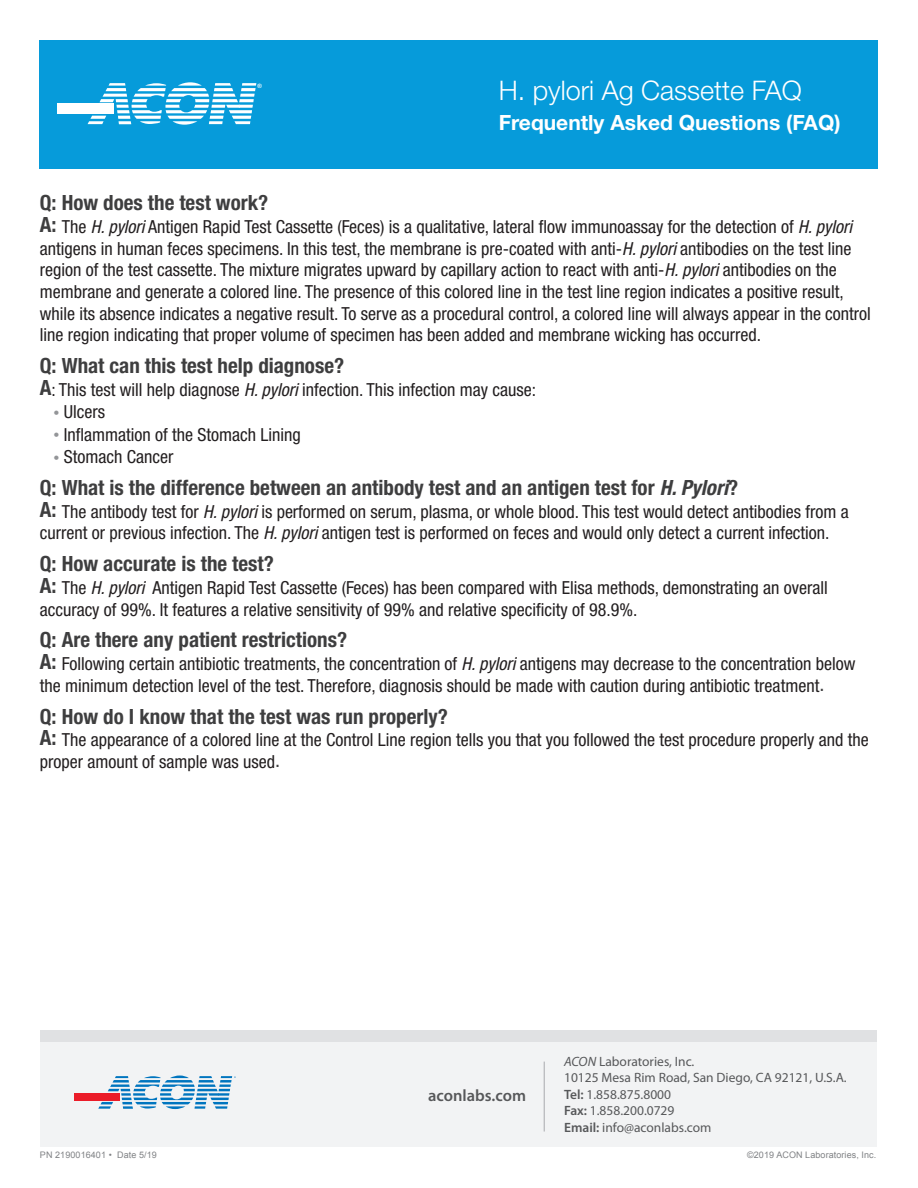
<style>
.page{position:relative;width:918px;height:1188px;background:#fff}
.page>*{position:absolute;margin:0;border:0;box-sizing:border-box;transform-origin:0 0}
.t1{font:300 27px "Helvetica Neue LT Std";color:#fff}
.t2{font:700 condensed 21px "Helvetica Neue LT Std";color:#3e3e3f}
.t3{font:700 21px "Helvetica Neue LT Std";color:#fff}
.t4{font:condensed 18px/21.6px "Helvetica Neue LT Std";color:#231f20}
.t5{font:600 16.5px "Myriad Pro";color:#57585a}
.t6{font:13.5px/16.5px "Myriad Pro";color:#57585a}
.t7{font:9px "Arial";letter-spacing:.01em;color:#808285}
.t8{font:700 6px "Arial";color:#fff}
.s1{font-weight:700;font-size:21px;color:#3e3e3f}
.s2{font-style:italic}
.s3{font-weight:500;font-size:12px;color:#939598}
.s4{font-size:21px;color:#3e3e3f}
.s5{font-weight:600}
</style>
<div class="page">
<div style="left:39px;top:40px;width:839px;height:129px;background:#069bda"></div>
<div style="left:40px;top:1030px;width:837px;height:117px;background:#f2f3f4"></div>
<div style="left:40px;top:1030px;width:837px;height:12px;background:#dcdddf"></div>
<hr style="left:544px;top:1062px;width:1px;height:70px;background:#a8a9ad">
<div style="left:74px;top:1093px;width:45px;height:8px;background:#eb1c28"></div>
<svg style="left:98px;top:1076px;width:138px;height:33px"></svg>
<svg style="left:88px;top:82px;width:168px;height:43px"></svg>
<div style="left:57px;top:104px;width:57px;height:10px;background:#fff"></div>
<p class="t8" style="left:258px;top:81px;width:6px">®</p>
<h1 class="t1" style="left:499px;top:74px;width:305px">H. pylori Ag Cassette FAQ</h1>
<p class="t3" style="left:499px;top:109px;width:343px">Frequently Asked Questions (FAQ)</p>
<p class="t2" style="left:40px;top:190px;width:230px">Q: How does the test work?</p>
<p class="t4" style="left:40px;top:216px;width:833px"><span class="s1">A:</span> The <span class="s2">H. pylori</span> Antigen Rapid Test Cassette (Feces) is a qualitative, lateral flow immunoassay for the detection of <span class="s2">H. pylori </span>antigens in human feces specimens. In this test, the membrane is pre-coated with anti-<span class="s2">H. pylori</span> antibodies on the test line region of the test cassette. The mixture migrates upward by capillary action to react with anti-<span class="s2">H. pylori</span> antibodies on the membrane and generate a colored line. The presence of this colored line in the test line region indicates a positive result, while its absence indicates a negative result. To serve as a procedural control, a colored line will always appear in the control line region indicating that proper volume of specimen has been added and membrane wicking has occurred.</p>
<p class="t2" style="left:40px;top:353px;width:306px">Q: What can this test help diagnose?</p>
<p class="t4" style="left:40px;top:378px;width:498px"><span class="s1">A</span>: This test will help diagnose <span class="s2">H. pylori</span> infection. This infection may cause:</p>
<p class="t4" style="left:53px;top:401px;width:53px"><span class="s3">•</span> Ulcers</p>
<p class="t4" style="left:53px;top:423px;width:249px"><span class="s3">•</span> Inflammation of the Stomach Lining</p>
<p class="t4" style="left:53px;top:446px;width:121px"><span class="s3">•</span> Stomach Cancer</p>
<p class="t2" style="left:40px;top:475px;width:700px">Q: What is the difference between an antibody test and an antigen test for <span class="s2">H. Pylori</span>?</p>
<p class="t4" style="left:40px;top:501px;width:810px"><span class="s1">A:</span> The antibody test for <span class="s2">H. pylori</span> is performed on serum, plasma, or whole blood. This test would detect antibodies from a current or previous infection. The <span class="s2">H. pylori</span> antigen test is performed on feces and would only detect a current infection.</p>
<p class="t2" style="left:40px;top:551px;width:235px">Q: How accurate is the test?</p>
<p class="t4" style="left:40px;top:577px;width:789px"><span class="s1">A:</span> The <span class="s2">H. pylori</span> Antigen Rapid Test Cassette (Feces) has been compared with Elisa methods, demonstrating an overall accuracy of 99%. It features a relative sensitivity of 99% and relative specificity of 98.9%.</p>
<p class="t2" style="left:40px;top:627px;width:309px">Q: Are there any patient restrictions?</p>
<p class="t4" style="left:40px;top:653px;width:817px"><span class="s1">A:</span> Following certain antibiotic treatments, the concentration of <span class="s2">H. pylori</span> antigens may decrease to the concentration below the minimum detection level of the test. Therefore, diagnosis should be made with caution during antibiotic treatment<span class="s4">.</span></p>
<p class="t2" style="left:40px;top:703px;width:409px">Q: How do I know that the test was run properly?</p>
<p class="t4" style="left:40px;top:729px;width:830px"><span class="s1">A:</span> The appearance of a colored line at the Control Line region tells you that you followed the test procedure properly and the proper amount of sample was used<span class="s4">.</span></p>
<p class="t5" style="left:428px;top:1085px;width:99px">aconlabs.com</p>
<p class="t6" style="left:564px;top:1053px;width:284px"><span class="s2">ACON</span> Laboratories, Inc.<br>10125 Mesa Rim Road, San Diego, CA 92121, U.S.A.<br><span class="s5">Tel:</span> 1.858.875.8000<br><span class="s5">Fax:</span> 1.858.200.0729<br><span class="s5">Email:</span> info@aconlabs.com</p>
<p class="t7" style="left:40px;top:1149px;width:118px">PN 2190016401 • Date 5/19</p>
<p class="t7" style="left:747px;top:1149px;width:131px">©2019 ACON Laboratories, Inc.</p>
</div>
